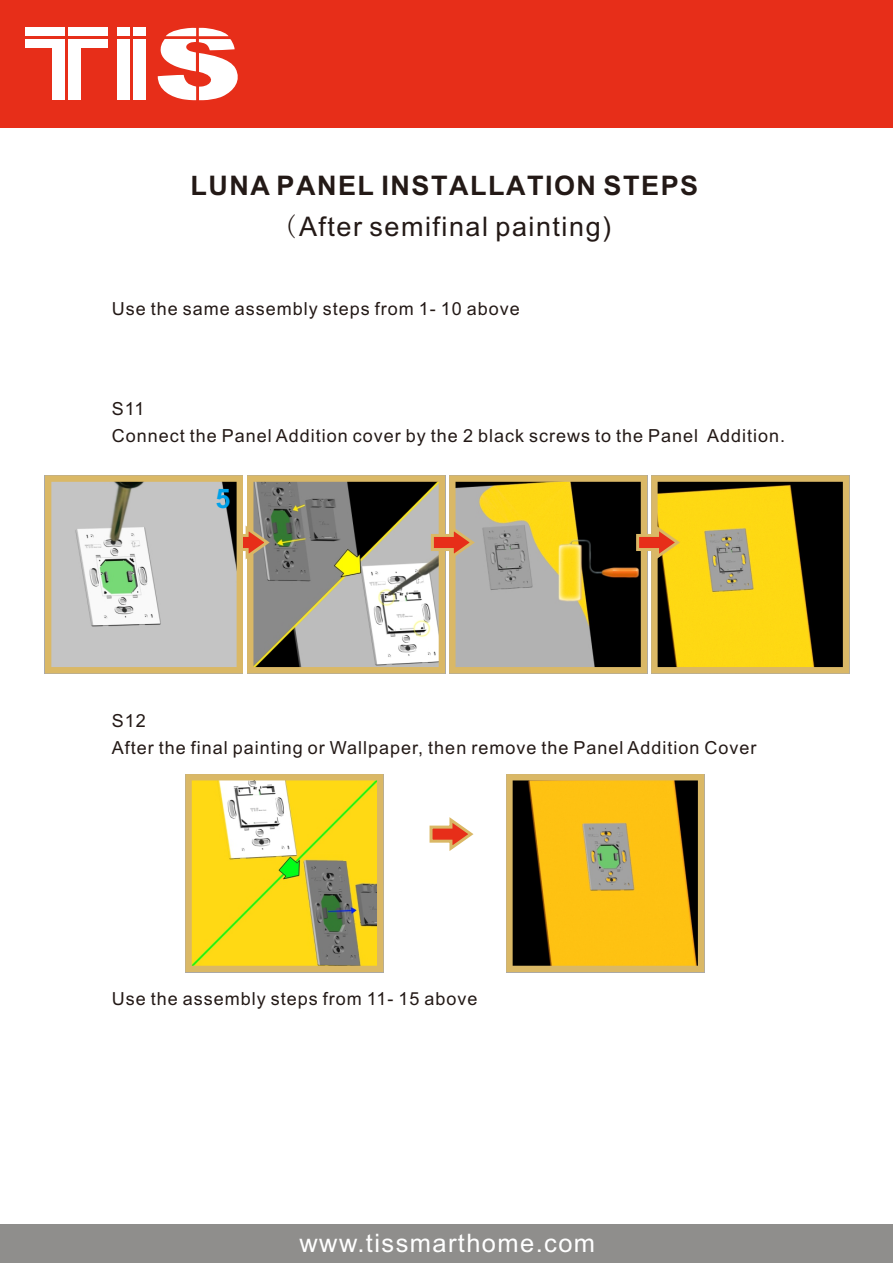
<style>
.page{position:relative;width:893px;height:1263px;background:#fff}
.page>*{position:absolute;margin:0;border:0;box-sizing:border-box;transform-origin:0 0}
.t1{font:700 27px/41.5px "Arial";letter-spacing:.055em;color:#231916;text-align:center}
.t2{font:700 27px "Arial";color:#00a1e9}
.t3{font:25.5px "Arial";letter-spacing:.055em;color:#fff}
.t4{font:18px/27.2px "Arial";letter-spacing:.055em;color:#231916}
.s1{font-family:"Sim Sun";font-weight:400}
.s2{font-weight:400}
</style>
<div class="page">
<div style="left:0;top:0;width:893px;height:127px;background:#e72e19"></div>
<svg style="left:157px;top:28px;width:81px;height:72px"></svg>
<div style="left:25px;top:28px;width:39px;height:8px;background:#fff"></div>
<div style="left:68px;top:28px;width:39px;height:8px;background:#fff"></div>
<div style="left:68px;top:43px;width:12px;height:57px;background:#fff"></div>
<div style="left:52px;top:43px;width:12px;height:57px;background:#fff"></div>
<div style="left:25px;top:39px;width:39px;height:8px;background:#fff"></div>
<div style="left:68px;top:39px;width:39px;height:8px;background:#fff"></div>
<div style="left:118px;top:28px;width:12px;height:8px;background:#fff"></div>
<div style="left:118px;top:39px;width:12px;height:61px;background:#fff"></div>
<div style="left:134px;top:28px;width:12px;height:8px;background:#fff"></div>
<div style="left:134px;top:39px;width:12px;height:61px;background:#fff"></div>
<svg style="left:185px;top:774px;width:198px;height:198px"></svg>
<svg style="left:506px;top:774px;width:198px;height:198px"></svg>
<svg style="left:429px;top:817px;width:45px;height:34px"></svg>
<svg style="left:45px;top:475px;width:804px;height:198px"></svg>
<div style="left:0;top:1224px;width:893px;height:38px;background:#8f8e8c"></div>
<h1 class="t1" style="left:191px;top:167px;width:509px">LUNA PANEL INSTALLATION STEPS <span class="s1">(</span><span class="s2">After semifinal painting)</span></h1>
<p class="t4" style="left:112px;top:296px;width:410px">Use the same assembly steps from 1- 10 above</p>
<p class="t4" style="left:112px;top:397px;width:675px">S11<br>Connect the Panel Addition cover by the 2 black screws to the Panel Addition.</p>
<h1 class="t2" style="left:215px;top:488px;width:17px">5</h1>
<p class="t4" style="left:112px;top:708px;width:646px">S12<br>After the final painting or Wallpaper, then remove the Panel Addition Cover</p>
<p class="t4" style="left:112px;top:987px;width:367px">Use the assembly steps from 11- 15 above</p>
<h2 class="t3" style="left:299px;top:1234px;width:297px">www.tissmarthome.com</h2>
</div>
